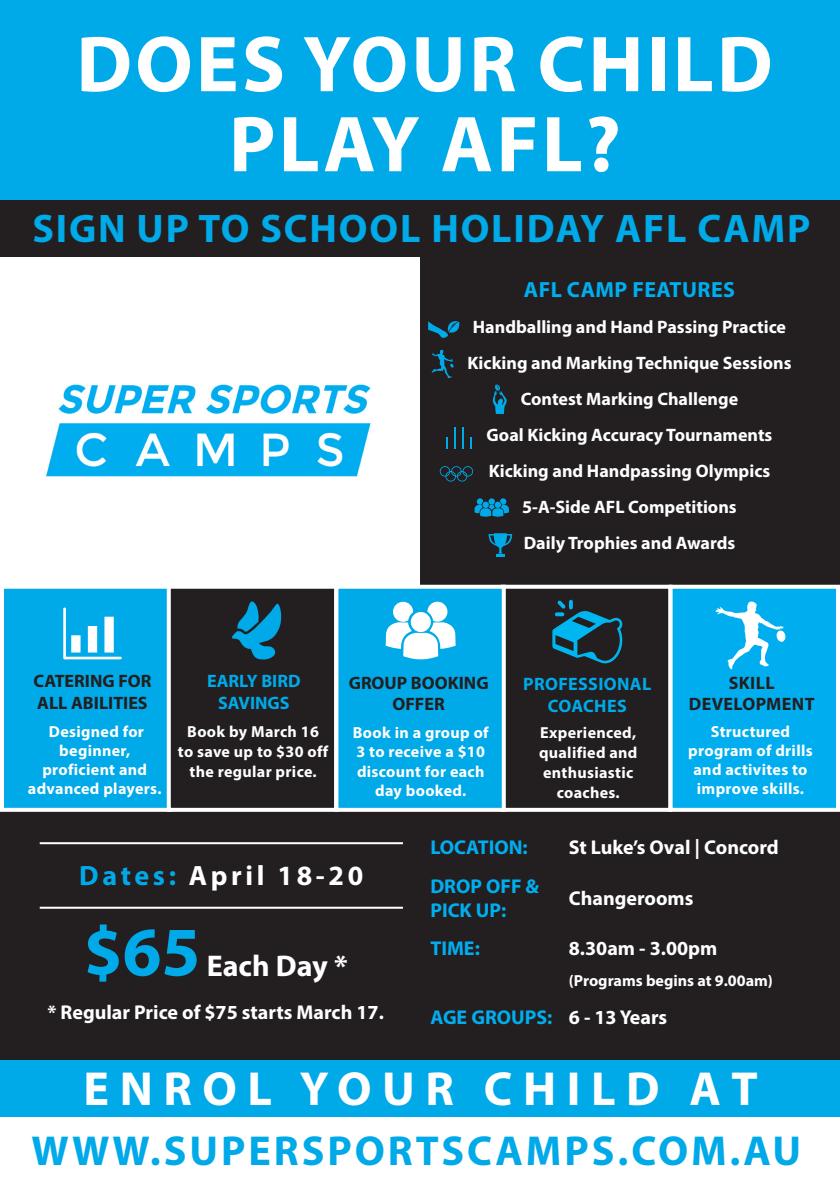
<style>
.page{position:relative;width:840px;height:1191px;background:#fff}
.page>*{position:absolute;margin:0;border:0;box-sizing:border-box;transform-origin:0 0}
.t1{font:700 80px "Myriad Pro";letter-spacing:.04em;color:#fff}
.t2{font:700 70px "Myriad Pro";color:#00a9e8}
.t3{font:700 48px "Myriad Pro";letter-spacing:.22em;color:#fff}
.t4{font:700 42px "Myriad Pro";letter-spacing:.07em;color:#00a9e8}
.t5{font:700 40px "Myriad Pro";letter-spacing:.045em;color:#00a9e8}
.t6{font:700 30px "Myriad Pro";color:#fff}
.t7{font:700 28px "Myriad Pro";letter-spacing:.13em;color:#fff}
.t8{font:700 22px "Myriad Pro";letter-spacing:.02em;color:#00aeef}
.t9{font:700 20px "Myriad Pro";color:#fff}
.t10{font:700 20px "Myriad Pro";color:#00aeef}
.t11{font:700 18px "Myriad Pro";color:#fff}
.t12{font:700 18px "Myriad Pro";color:#231f20}
.t13{font:700 18px/21.6px "Myriad Pro";letter-spacing:.02em;color:#00a9e8;text-align:center}
.t14{font:700 18px/21.6px "Myriad Pro";color:#00a9e8;text-align:center}
.t15{font:700 18px "Myriad Pro";letter-spacing:.02em;color:#231f20}
.t16{font:700 16px/19.2px "Myriad Pro";letter-spacing:.02em;color:#fff;text-align:center}
.t17{font:700 16px "Myriad Pro";color:#fff}
.s1{color:#00a9e8}
</style>
<div class="page">
<div style="left:0;top:594px;width:839px;height:486px;background:#231f20"></div>
<div style="left:420px;top:224px;width:419px;height:561px;background:#231f20"></div>
<div style="left:500px;top:585px;width:172px;height:227px;border:4px solid #fff"></div>
<div style="left:670px;top:587px;width:167px;height:223px;background:#00aeef"></div>
<div style="left:668px;top:585px;width:171px;height:227px;border:4px solid #fff"></div>
<hr style="left:40px;top:906px;width:363px;height:2px;background:#fff">
<hr style="left:40px;top:842px;width:363px;height:2px;background:#fff">
<div style="left:2px;top:587px;width:167px;height:223px;background:#00a9e8"></div>
<div style="left:0;top:585px;width:171px;height:227px;border:4px solid #fff"></div>
<div style="left:169px;top:587px;width:167px;height:223px;background:#231f20"></div>
<div style="left:167px;top:585px;width:171px;height:227px;border:4px solid #fff"></div>
<div style="left:334px;top:585px;width:171px;height:227px;background:#00a9e8;border:4px solid #fff"></div>
<div style="left:0;top:0;width:839px;height:207px;background:#00a9e8"></div>
<div style="left:0;top:200px;width:839px;height:57px;background:#231f20"></div>
<svg style="left:488px;top:533px;width:24px;height:24px"></svg>
<svg style="left:474px;top:498px;width:34px;height:19px"></svg>
<div style="left:488px;top:498px;width:6px;height:7px;background:#00a9e8;border-radius:50%"></div>
<svg style="left:439px;top:466px;width:34px;height:15px"></svg>
<svg style="left:446px;top:437px;width:2px;height:11px"></svg>
<svg style="left:454px;top:427px;width:1px;height:21px"></svg>
<svg style="left:462px;top:427px;width:1px;height:21px"></svg>
<svg style="left:428px;top:321px;width:31px;height:17px"></svg>
<svg style="left:431px;top:349px;width:22px;height:29px"></svg>
<svg style="left:492px;top:384px;width:14px;height:30px"></svg>
<svg style="left:232px;top:601px;width:49px;height:59px"></svg>
<div style="left:0;top:1059px;width:839px;height:57px;background:#00a9e8"></div>
<svg style="left:385px;top:601px;width:70px;height:58px"></svg>
<svg style="left:63px;top:607px;width:59px;height:52px"></svg>
<svg style="left:552px;top:600px;width:70px;height:63px"></svg>
<svg style="left:715px;top:601px;width:70px;height:68px"></svg>
<img style="left:46px;top:384px;width:325px;height:92px">
<p class="t1" style="left:76px;top:12px;width:697px">DOES YOUR CHILD</p>
<p class="t1" style="left:229px;top:92px;width:393px">PLAY AFL?</p>
<p class="t5" style="left:32px;top:203px;width:779px">SIGN UP TO SCHOOL HOLIDAY AFL CAMP</p>
<p class="t8" style="left:523px;top:275px;width:213px">AFL CAMP FEATURES</p>
<p class="t11" style="left:472px;top:315px;width:314px">Handballing and Hand Passing Practice</p>
<p class="t11" style="left:467px;top:351px;width:325px">Kicking and Marking Technique Sessions</p>
<p class="t11" style="left:520px;top:387px;width:219px">Contest Marking Challenge</p>
<p class="t11" style="left:486px;top:423px;width:287px">Goal Kicking Accuracy Tournaments</p>
<p class="t11" style="left:488px;top:459px;width:283px">Kicking and Handpassing Olympics</p>
<p class="t11" style="left:522px;top:495px;width:216px">5-A-Side AFL Competitions</p>
<p class="t11" style="left:523px;top:531px;width:213px">Daily Trophies and Awards</p>
<p class="t12" style="left:33px;top:669px;width:119px">CATERING FOR</p>
<p class="t12" style="left:37px;top:691px;width:112px">ALL ABILITIES</p>
<p class="t16" style="left:49px;top:721px;width:96px">Designed for</p>
<p class="t16" style="left:59px;top:740px;width:72px">beginner,</p>
<p class="t16" style="left:42px;top:759px;width:106px">proficient and</p>
<p class="t16" style="left:28px;top:778px;width:135px">advanced players.</p>
<p class="t14" style="left:207px;top:669px;width:95px">EARLY BIRD<br>SAVINGS</p>
<p class="t16" style="left:187px;top:721px;width:133px">Book by March 16</p>
<p class="t16" style="left:178px;top:740px;width:152px;line-height:20px">to save up to $30 off the regular price.</p>
<p class="t12" style="left:348px;top:671px;width:141px">GROUP BOOKING</p>
<p class="t12" style="left:392px;top:692px;width:54px">OFFER</p>
<p class="t16" style="left:353px;top:722px;width:137px">Book in a group of<br>3 to receive a $10 discount for each day booked.</p>
<p class="t13" style="left:523px;top:672px;width:129px">PROFESSIONAL<br>COACHES</p>
<p class="t16" style="left:540px;top:722px;width:97px">Experienced,</p>
<p class="t16" style="left:538px;top:742px;width:100px">qualified and</p>
<p class="t16" style="left:543px;top:762px;width:92px">enthusiastic</p>
<p class="t16" style="left:556px;top:782px;width:64px">coaches.</p>
<p class="t12" style="left:728px;top:671px;width:47px">SKILL</p>
<p class="t15" style="left:688px;top:692px;width:127px">DEVELOPMENT</p>
<p class="t16" style="left:688px;top:721px;width:126px">Structured program of drills and activites to improve skills.</p>
<p class="t7" style="left:79px;top:857px;width:285px"><span class="s1">Dates:</span> April 18-20</p>
<p class="t2" style="left:84px;top:906px;width:118px">$65</p>
<p class="t6" style="left:207px;top:946px;width:142px">Each Day *</p>
<p class="t9" style="left:47px;top:999px;width:338px">* Regular Price of $75 starts March 17.</p>
<p class="t10" style="left:430px;top:834px;width:99px">LOCATION:</p>
<p class="t9" style="left:568px;top:834px;width:211px">St Luke’s Oval | Concord</p>
<p class="t10" style="left:430px;top:873px;width:110px">DROP OFF &amp;</p>
<p class="t10" style="left:430px;top:897px;width:77px">PICK UP:</p>
<p class="t9" style="left:568px;top:885px;width:126px">Changerooms</p>
<p class="t10" style="left:430px;top:934px;width:51px">TIME:</p>
<p class="t9" style="left:568px;top:934px;width:150px">8.30am - 3.00pm</p>
<p class="t17" style="left:568px;top:970px;width:205px">(Programs begins at 9.00am)</p>
<p class="t10" style="left:430px;top:1004px;width:124px">AGE GROUPS:</p>
<p class="t9" style="left:568px;top:1004px;width:100px">6 - 13 Years</p>
<p class="t3" style="left:83px;top:1057px;width:675px">ENROL YOUR CHILD AT</p>
<p class="t4" style="left:32px;top:1123px;width:770px">WWW.SUPERSPORTSCAMPS.COM.AU</p>
</div>
